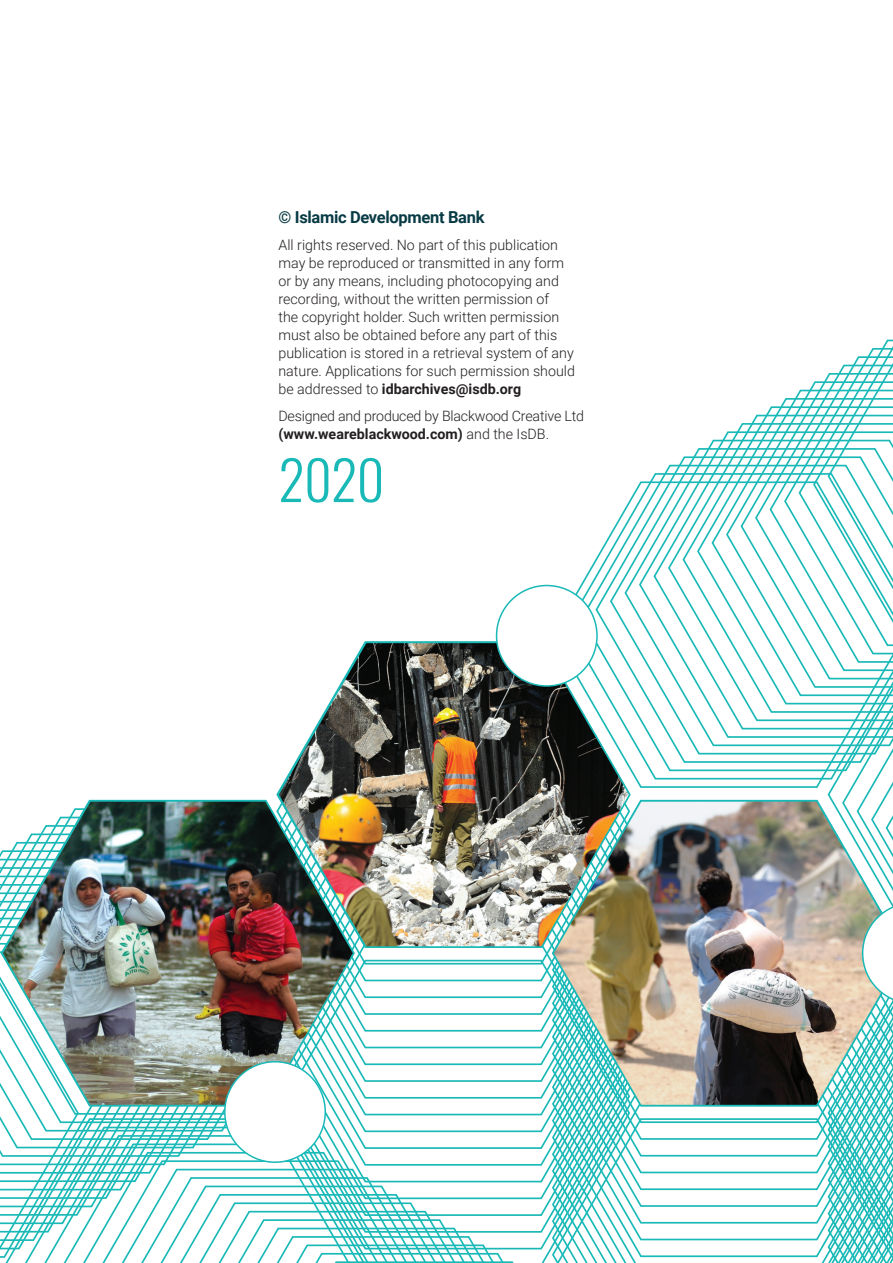
<style>
.page{position:relative;width:893px;height:1263px;background:#fff}
.page>*{position:absolute;margin:0;border:0;box-sizing:border-box;transform-origin:0 0}
.t1{font:300 54px "Oswald";color:#19b9b7}
.t2{font:700 16.5px "Roboto";letter-spacing:-.02em;color:#083a44}
.t3{font:300 14.25px/18px "Roboto";color:#231f20}
.s1{font-weight:700}
</style>
<div class="page">
<svg style="left:580px;top:562px;width:174px;height:210px"></svg>
<svg style="left:594px;top:536px;width:160px;height:228px"></svg>
<svg style="left:609px;top:512px;width:145px;height:243px"></svg>
<svg style="left:623px;top:486px;width:131px;height:261px"></svg>
<svg style="left:638px;top:478px;width:116px;height:261px"></svg>
<svg style="left:652px;top:469px;width:102px;height:261px"></svg>
<svg style="left:667px;top:460px;width:87px;height:262px"></svg>
<svg style="left:682px;top:452px;width:72px;height:262px"></svg>
<svg style="left:696px;top:443px;width:58px;height:262px"></svg>
<svg style="left:711px;top:436px;width:43px;height:261px"></svg>
<svg style="left:725px;top:426px;width:29px;height:263px"></svg>
<svg style="left:740px;top:419px;width:14px;height:261px"></svg>
<svg style="left:0;top:949px;width:602px;height:314px"></svg>
<img style="left:0;top:799px;width:356px;height:308px">
<img style="left:276px;top:640px;width:356px;height:309px">
<img style="left:551px;top:798px;width:203px;height:309px">
<div style="left:497px;top:585px;width:100px;height:101px;background:#fff;border-radius:50%"></div>
<div style="left:496px;top:585px;width:102px;height:102px;border:2px solid #19b9b7;border-radius:50%"></div>
<div style="left:225px;top:1062px;width:100px;height:100px;background:#fff;border-radius:50%"></div>
<div style="left:224px;top:1061px;width:102px;height:102px;border:2px solid #19b9b7;border-radius:50%"></div>
<svg style="left:754px;top:339px;width:139px;height:924px"></svg>
<p class="t2" style="left:278px;top:206px;width:208px">© Islamic Development Bank</p>
<p class="t3" style="left:278px;top:235px;width:298px">All rights reserved. No part of this publication may be reproduced or transmitted in any form or by any means, including photocopying and recording, without the written permission of<br>the copyright holder. Such written permission must also be obtained before any part of this publication is stored in a retrieval system of any nature. Applications for such permission should be addressed to <span class="s1">idbarchives@isdb.org</span></p>
<p class="t3" style="left:278px;top:406px;width:307px">Designed and produced by Blackwood Creative Ltd <span class="s1">(www.weareblackwood.com)</span> and the IsDB.</p>
<h1 class="t1" style="left:278px;top:432px;width:108px">2020</h1>
</div>
